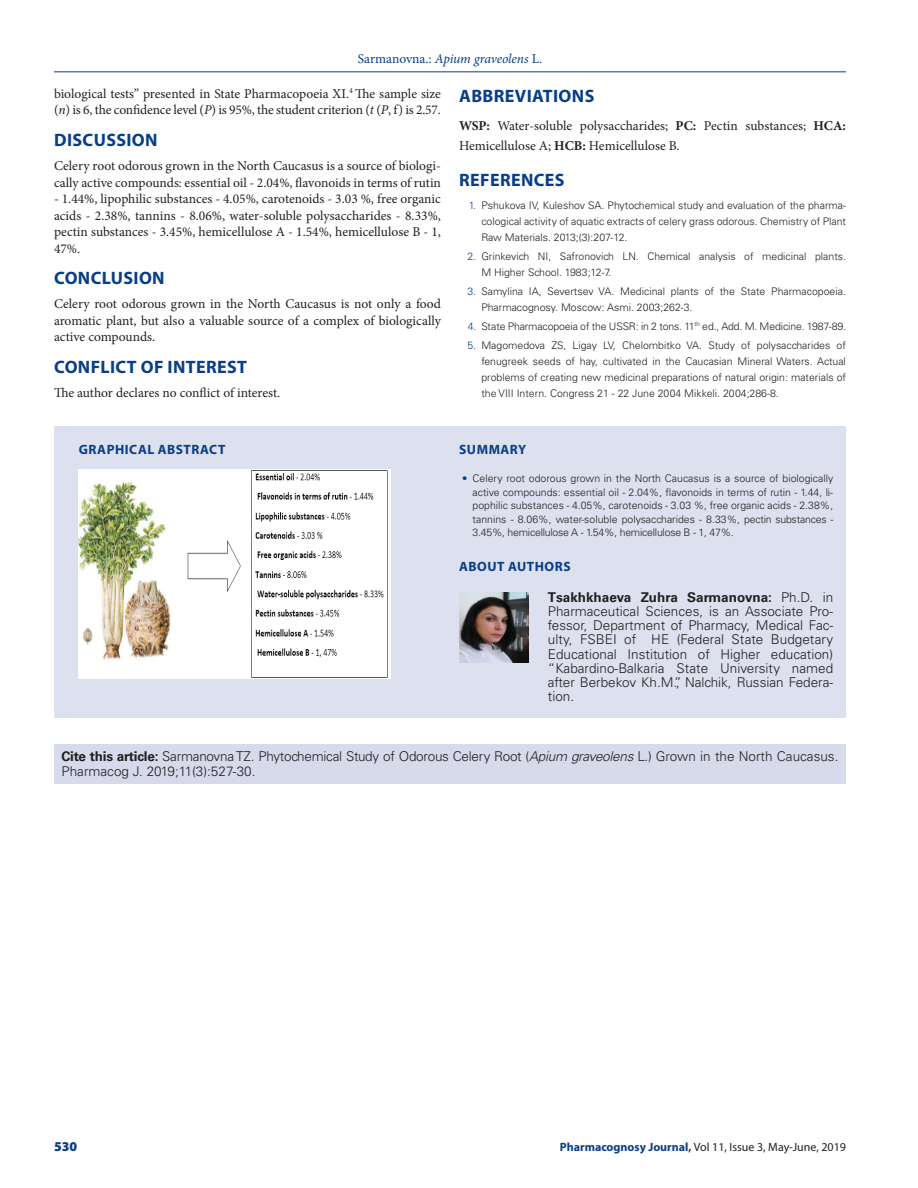
<style>
.page{position:relative;width:918px;height:1188px;background:#fff}
.page>*{position:absolute;margin:0;border:0;box-sizing:border-box;transform-origin:0 0}
._1_HD{font:700 18px "Myriad Pro";letter-spacing:.02em;color:#083e89}
.TXT{font:13.5px/16.5px "Minion Pro";color:#231f20}
.ABS_AU_TX{font:300 13.5px/14.2px "Univers LT Std";color:#231f20;text-align:justify}
.ABS_TXT{font:300 13.5px/14.2px "Univers LT Std";letter-spacing:-.02em;color:#231f20}
.ABS_HD{font:700 13.5px "Myriad Pro";letter-spacing:.04em;color:#083e89}
.t1{font:italic 13.5px "Minion Pro";letter-spacing:-.01em;color:#083e89}
.t2{font:900 13.5px "Myriad Pro";color:#083e89}
.t3{font:12px "Myriad Pro";color:#231f20}
.t4{font:300 10.5px/15.9px "Univers LT Std";color:#231f20;text-align:justify}
.s1{font-style:normal}
.s2{font-style:italic}
.s3{font-weight:700}
.s4{color:#083e89}
.s5{font-weight:700;color:#083e89}
</style>
<div class="page">
<hr style="left:54px;top:72px;width:792px;height:1px;background:#083e89">
<div style="left:54px;top:744px;width:792px;height:39px;background:#d6daeb"></div>
<div style="left:54px;top:427px;width:792px;height:291px;background:#dde0ee"></div>
<img style="left:79px;top:470px;width:312px;height:208px">
<img style="left:459px;top:592px;width:70px;height:71px">
<p class="t1" style="left:358px;top:49px;width:186px"><span class="s1">Sarmanovna.:</span> Apium graveolens <span class="s1">L.</span></p>
<p class="TXT" style="left:54px;top:85px;width:389px">biological tests” presented in State Pharmacopoeia XI.<sup>4</sup> The sample size (<span class="s2">n</span>) is 6, the confidence level (<span class="s2">P</span>) is 95%, the student criterion (<span class="s2">t</span> (<span class="s2">P</span>, f) is 2.57.</p>
<p class="_1_HD" style="left:54px;top:128px;width:105px">DISCUSSION</p>
<p class="TXT" style="left:54px;top:158px;width:389px">Celery root odorous grown in the North Caucasus is a source of biologi&shy;cally active compounds: essential oil - 2.04%, flavonoids in terms of rutin</p>
<p class="TXT" style="left:54px;top:191px;width:388px;text-align:justify">- 1.44%, lipophilic substances - 4.05%, carotenoids - 3.03 %, free organic acids - 2.38%, tannins - 8.06%, water-soluble polysaccharides - 8.33%, pectin substances - 3.45%, hemicellulose A - 1.54%, hemicellulose B - 1, 47%.</p>
<p class="_1_HD" style="left:54px;top:266px;width:112px">CONCLUSION</p>
<p class="TXT" style="left:54px;top:296px;width:389px;text-align:justify">Celery root odorous grown in the North Caucasus is not only a food aromatic plant, but also a valuable source of a complex of biologically active compounds.</p>
<p class="_1_HD" style="left:54px;top:355px;width:194px">CONFLICT OF INTEREST</p>
<p class="TXT" style="left:54px;top:384px;width:228px">The author declares no conflict of interest.</p>
<p class="_1_HD" style="left:459px;top:84px;width:137px">ABBREVIATIONS</p>
<p class="TXT" style="left:459px;top:115px;width:389px;line-height:20.4px"><span class="s3">WSP:</span> Water-soluble polysaccharides; <span class="s3">PC:</span> Pectin substances; <span class="s3">HCА:<br></span>Hemicellulose A; <span class="s3">HCB:</span> Hemicellulose B.</p>
<p class="_1_HD" style="left:459px;top:168px;width:107px">REFERENCES</p>
<p class="t4" style="left:481px;top:197px;width:366px;text-indent:-13px"><span class="s4">1.</span> Pshukova IV, Kuleshov SA. Phytochemical study and evaluation of the pharma&shy;cological activity of aquatic extracts of celery grass odorous. Chemistry of Plant Raw Materials. 2013;(3):207-12.</p>
<p class="t4" style="left:481px;top:248px;width:366px;text-indent:-14px"><span class="s4">2.</span> Grinkevich NI, Safronovich LN. Chemical analysis of medicinal plants.<br>M Higher School. 1983;12-7.</p>
<p class="t4" style="left:481px;top:283px;width:366px;text-indent:-14px"><span class="s4">3.</span> Samylina IA, Severtsev VA. Medicinal plants of the State Pharmacopoeia.<br>Pharmacognosy. Moscow: Asmi. 2003;262-3.</p>
<p class="t4" style="left:468px;top:318px;width:380px"><span class="s4">4.</span> State Pharmacopoeia of the USSR: in 2 tons. 11<sup>th</sup> ed., Add. M. Medicine. 1987-89.</p>
<p class="t4" style="left:481px;top:337px;width:366px;text-indent:-14px"><span class="s4">5.</span> Magomedova ZS, Ligay LV, Chelombitko VA. Study of polysaccharides of fenugreek seeds of hay, cultivated in the Caucasian Mineral Waters. Actual problems of creating new medicinal preparations of natural origin: materials of the VIII Intern. Congress 21 - 22 June 2004 Mikkeli. 2004;286-8.</p>
<p class="ABS_HD" style="left:79px;top:441px;width:148px">GRAPHICAL ABSTRACT</p>
<p class="ABS_HD" style="left:459px;top:441px;width:69px">SUMMARY</p>
<p class="t4" style="left:472px;top:472px;width:362px;line-height:13.5px;text-indent:-10px"><span class="s4">•</span> Celery root odorous grown in the North Caucasus is a source of biologically active compounds: essential oil - 2.04%, flavonoids in terms of rutin - 1.44, li&shy;pophilic substances - 4.05%, carotenoids - 3.03 %, free organic acids - 2.38%, tannins - 8.06%, water-soluble polysaccharides - 8.33%, pectin substances - 3.45%, hemicellulose A - 1.54%, hemicellulose B - 1, 47%.</p>
<p class="ABS_HD" style="left:459px;top:557px;width:113px">ABOUT AUTHORS</p>
<p class="ABS_AU_TX" style="left:548px;top:590px;width:287px"><span class="s3">Tsakhkhaeva Zuhra Sarmanovna:</span> Ph.D. in Pharmaceutical Sciences, is an Associate Pro&shy;fessor, Department of Pharmacy, Medical Fac&shy;ulty, FSBEI of HE (Federal State Budgetary Educational Institution of Higher education) “Kabardino-Balkaria State University named after Berbekov Kh.M.”, Nalchik, Russian Federa&shy;tion.</p>
<p class="ABS_TXT" style="left:62px;top:749px;width:778px"><span class="s3">Cite this article:</span> Sarmanovna TZ. Phytochemical Study of Odorous Celery Root (<span class="s2">Apium graveolens</span> L.) Grown in the North Caucasus.<br>Pharmacog J. 2019;11(3):527-30.</p>
<p class="t2" style="left:54px;top:1137px;width:25px">530</p>
<p class="t3" style="left:560px;top:1139px;width:288px"><span class="s5">Pharmacognosy Journal,</span> Vol 11, Issue 3, May-June, 2019</p>
</div>
